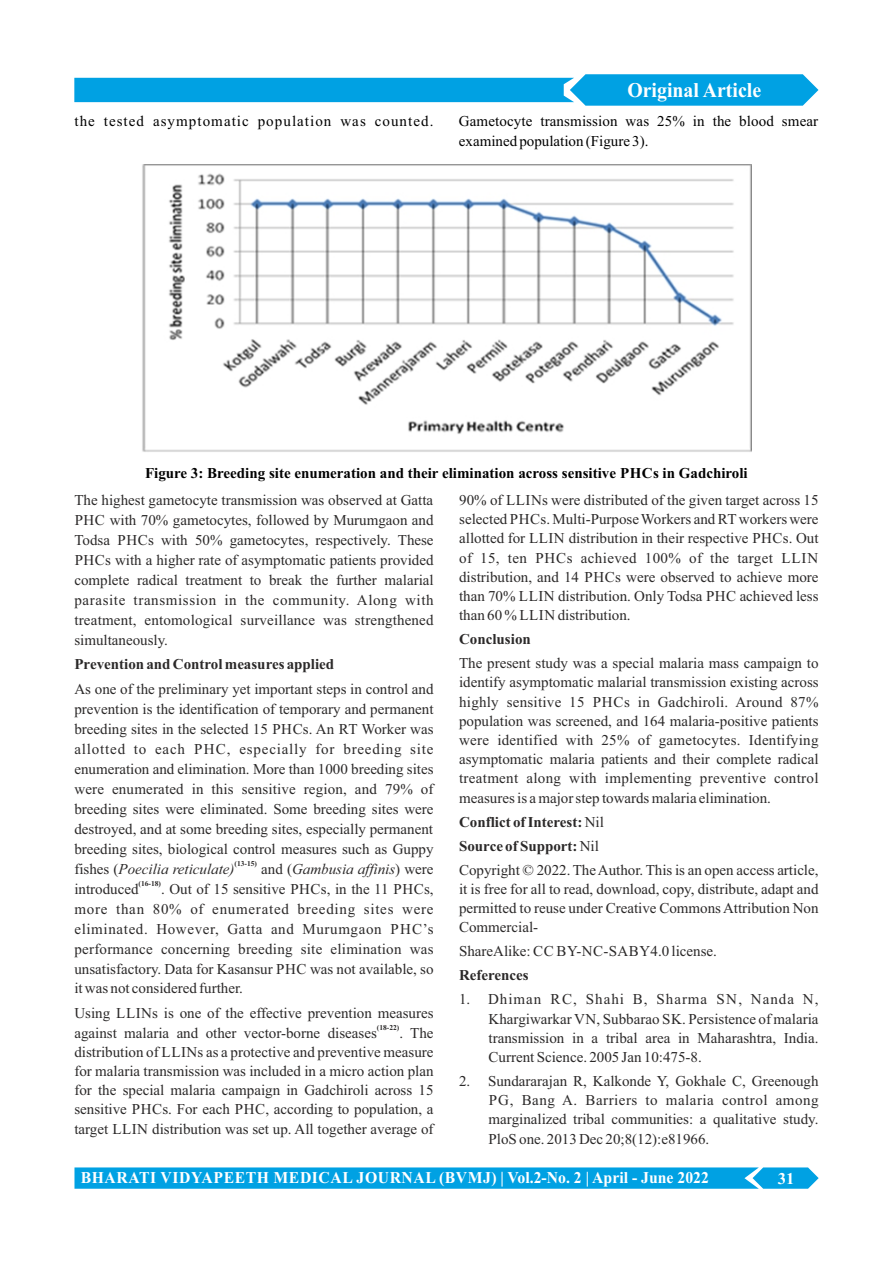
<style>
.page{position:relative;width:893px;height:1263px;background:#fff}
.page>*{position:absolute;margin:0;border:0;box-sizing:border-box;transform-origin:0 0}
.t1{font:700 21px "Times New Roman";color:#fff;scale:.94 1}
.t2{font:700 16.5px "Times New Roman";letter-spacing:.035em;color:#fff;scale:.95 1}
.t3{font:700 16.5px "Times New Roman";letter-spacing:.035em;color:#fff}
.t4{font:15px/19.2px "Times New Roman";color:#2b2929;text-align:justify}
.t5{font:700 15px "Times New Roman";color:#000}
.t6{font:15px/20px "Times New Roman";letter-spacing:.01em;color:#000}
.t7{font:700 15px "Times New Roman";color:#2b2929}
.t8{font:italic 15px "Times New Roman";color:#2b2929}
.t9{font:15px "Times New Roman";letter-spacing:.07em;color:#000}
.t10{font:700 7.5px "Times New Roman";color:#2b2929}
.s1{font-weight:700}
.s2{font-style:normal}
</style>
<div class="page">
<img style="left:142px;top:164px;width:609px;height:288px">
<svg style="left:74px;top:74px;width:744px;height:32px;background:#30b2e8"></svg>
<svg style="left:74px;top:1167px;width:745px;height:22px;background:#0ca5e4"></svg>
<h1 class="t1" style="left:627px;top:83px;width:144px">Original Article</h1>
<p class="t9" style="left:74px;top:116px;width:360px">the tested asymptomatic population was counted.</p>
<p class="t6" style="left:459px;top:113px;width:361px">Gametocyte transmission was 25% in the blood smear examined population (Figure 3).</p>
<p class="t5" style="left:145px;top:467px;width:604px">Figure 3: Breeding site enumeration and their elimination across sensitive PHCs in Gadchiroli</p>
<p class="t4" style="left:74px;top:491px;width:361px;line-height:20px">The highest gametocyte transmission was observed at Gatta PHC with 70% gametocytes, followed by Murumgaon and Todsa PHCs with 50% gametocytes, respectively. These PHCs with a higher rate of asymptomatic patients provided complete radical treatment to break the further malarial parasite transmission in the community. Along with treatment, entomological surveillance was strengthened simultaneously.</p>
<p class="t7" style="left:74px;top:659px;width:261px">Prevention and Control measures applied</p>
<p class="t4" style="left:74px;top:681px;width:361px;line-height:20px">As one of the preliminary yet important steps in control and prevention is the identification of temporary and permanent breeding sites in the selected 15 PHCs. An RT Worker was allotted to each PHC, especially for breeding site enumeration and elimination. More than 1000 breeding sites were enumerated in this sensitive region, and 79% of breeding sites were eliminated. Some breeding sites were destroyed, and at some breeding sites, especially permanent breeding sites, biological control measures such as Guppy</p>
<p class="t10" style="left:235px;top:861px;width:24px">(13-15)</p>
<p class="t4" style="left:459px;top:492px;width:361px">90% of LLINs were distributed of the given target across 15 selected PHCs. Multi-Purpose Workers and RT workers were allotted for LLIN distribution in their respective PHCs. Out of 15, ten PHCs achieved 100% of the target LLIN distribution, and 14 PHCs were observed to achieve more than 70% LLIN distribution. Only Todsa PHC achieved less than 60 % LLIN distribution.</p>
<p class="t7" style="left:459px;top:634px;width:73px">Conclusion</p>
<p class="t4" style="left:459px;top:655px;width:361px">The present study was a special malaria mass campaign to identify asymptomatic malarial transmission existing across highly sensitive 15 PHCs in Gadchiroli. Around 87% population was screened, and 164 malaria-positive patients were identified with 25% of gametocytes. Identifying asymptomatic malaria patients and their complete radical treatment along with implementing preventive control measures is a major step towards malaria elimination.</p>
<p class="t4" style="left:459px;top:811px;width:361px;line-height:24px;text-align:left"><span class="s1">Conflict of Interest:</span> Nil<br><span class="s1">Source of Support:</span> Nil<br>Copyright © 2022. The Author. This is an open access article,</p>
<p class="t4" style="left:459px;top:881px;width:361px">it is free for all to read, download, copy, distribute, adapt and permitted to reuse under Creative Commons Attribution Non Commercial-</p>
<p class="t4" style="left:459px;top:943px;width:259px">ShareAlike: CC BY-NC-SABY4.0 license.</p>
<p class="t7" style="left:459px;top:970px;width:71px">References</p>
<p class="t4" style="left:489px;top:991px;width:331px;text-indent:-30px">1. Dhiman RC, Shahi B, Sharma SN, Nanda N, Khargiwarkar VN, Subbarao SK. Persistence of malaria transmission in a tribal area in Maharashtra, India.<br>Current Science. 2005 Jan 10:475-8.</p>
<p class="t4" style="left:489px;top:1073px;width:331px;text-indent:-30px">2. Sundararajan R, Kalkonde Y, Gokhale C, Greenough PG, Bang A. Barriers to malaria control among marginalized tribal communities: a qualitative study.<br>PloS one. 2013 Dec 20;8(12):e81966.</p>
<p class="t8" style="left:74px;top:863px;width:162px"><span class="s2">fishes (</span>Poecilia reticulate)</p>
<p class="t8" style="left:261px;top:863px;width:174px"><span class="s2">and (</span>Gambusia affinis<span class="s2">) were</span></p>
<p class="t10" style="left:139px;top:881px;width:24px">(16-18)</p>
<p class="t4" style="left:74px;top:880px;width:361px;line-height:20px;text-indent:87px">. Out of 15 sensitive PHCs, in the 11 PHCs, more than 80% of enumerated breeding sites were eliminated. However, Gatta and Murumgaon PHC’s performance concerning breeding site elimination was unsatisfactory. Data for Kasansur PHC was not available, so it was not considered further.</p>
<p class="t4" style="left:74px;top:1005px;width:361px">Using LLINs is one of the effective prevention measures</p>
<p class="t10" style="left:377px;top:1025px;width:24px">(18-22)</p>
<p class="t4" style="left:74px;top:880px;width:66px">introduced</p>
<p class="t4" style="left:74px;top:1024px;width:361px;text-indent:325px">. The distribution of LLINs as a protective and preventive measure for malaria transmission was included in a micro action plan for the special malaria campaign in Gadchiroli across 15 sensitive PHCs. For each PHC, according to population, a target LLIN distribution was set up. All together average of</p>
<p class="t4" style="left:74px;top:1024px;width:304px">against malaria and other vector-borne diseases</p>
<p class="t2" style="left:81px;top:1172px;width:663px">BHARATI VIDYAPEETH MEDICAL JOURNAL (BVMJ) | Vol.2-No. 2 | April - June 2022</p>
<p class="t3" style="left:778px;top:1172px;width:18px">31</p>
</div>
